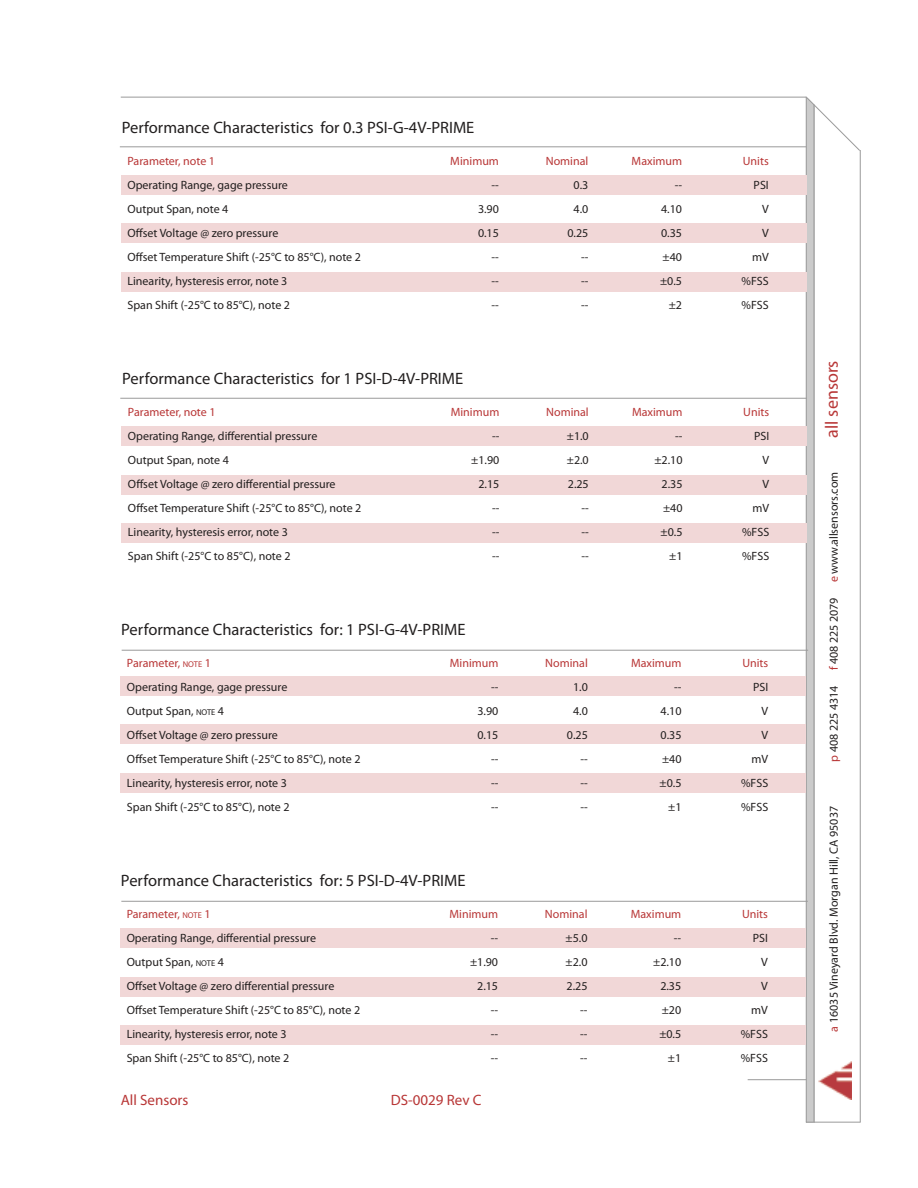
<style>
.page{position:relative;width:918px;height:1188px;background:#fff}
.page>*{position:absolute;margin:0;border:0;box-sizing:border-box;transform-origin:0 0}
.t1{font:18px "Myriad Pro";color:#b83636}
.t2{font:16.5px "Myriad Pro";color:#221f1f}
.t3{font:15px "Myriad Pro";color:#b83636}
.t4{font:12px/24px "Myriad Pro";color:#221f1f;text-align:right}
.t5{font:12px "Myriad Pro";color:#b83636}
.s1{color:#b83636}
.s2{font-size:8.4px;color:#b83636}
.s3{font-size:8.4px}
.s4{font-style:inherit}
</style>
<div class="page">
<div style="left:806px;top:98px;width:8px;height:1024px;background:#cbcbcb"></div>
<hr style="left:121px;top:97px;width:685px;height:1px;background:#9a9a9a">
<hr style="left:806px;top:97px;width:1px;height:1025px;background:#9a9a9a">
<hr style="left:860px;top:150px;width:1px;height:972px;background:#9a9a9a">
<hr style="left:806px;top:1122px;width:55px;height:1px;background:#9a9a9a">
<hr style="left:814px;top:104px;width:1px;height:1018px;background:#9a9a9a">
<svg style="left:805px;top:96px;width:56px;height:56px"></svg>
<img style="left:818px;top:1061px;width:34px;height:39px">
<hr style="left:748px;top:1079px;width:58px;height:1px;background:#9a9a9a">
<div style="left:121px;top:427px;width:686px;height:19px;background:#f1d7d7"></div>
<div style="left:121px;top:524px;width:686px;height:19px;background:#f1d7d7"></div>
<div style="left:121px;top:475px;width:686px;height:19px;background:#f1d7d7"></div>
<hr style="left:120px;top:398px;width:687px;height:1px;background:#9a9a9a">
<div style="left:121px;top:176px;width:685px;height:19px;background:#f1d7d7"></div>
<div style="left:121px;top:273px;width:685px;height:19px;background:#f1d7d7"></div>
<div style="left:121px;top:224px;width:685px;height:19px;background:#f1d7d7"></div>
<hr style="left:120px;top:146px;width:686px;height:1px;background:#9a9a9a">
<div style="left:120px;top:676px;width:686px;height:19px;background:#f1d7d7"></div>
<div style="left:120px;top:773px;width:686px;height:19px;background:#f1d7d7"></div>
<div style="left:120px;top:725px;width:686px;height:19px;background:#f1d7d7"></div>
<hr style="left:122px;top:650px;width:686px;height:1px;background:#9a9a9a">
<div style="left:120px;top:929px;width:686px;height:19px;background:#f1d7d7"></div>
<div style="left:120px;top:1026px;width:686px;height:19px;background:#f1d7d7"></div>
<div style="left:120px;top:977px;width:686px;height:19px;background:#f1d7d7"></div>
<hr style="left:121px;top:901px;width:687px;height:1px;background:#9a9a9a">
<h2 class="t2" style="left:122px;top:117px;width:354px">Performance Characteristics for 0.3 PSI-G-4V-PRIME</h2>
<p class="t5" style="left:128px;top:153px;width:89px">Parameter, note 1</p>
<p class="t4" style="left:128px;top:172px;width:235px;text-align:left">Operating Range, gage pressure<br>Output Span, note 4<br>O昀昀set Voltage @ zero pressure<br>O昀昀set Temperature Shift (-25°C to 85°C), note 2<br>Linearity, hysteresis error, note 3<br>Span Shift (-25°C to 85°C), note 2</p>
<p class="t5" style="left:450px;top:156px;width:50px">Minimum</p>
<p class="t4" style="left:478px;top:174px;width:22px">--<br>3.90<br>0.15 --<br>--<br>--</p>
<h2 class="t2" style="left:122px;top:368px;width:343px">Performance Characteristics for 1 PSI-D-4V-PRIME</h2>
<p class="t5" style="left:128px;top:404px;width:89px">Parameter, note 1</p>
<p class="t4" style="left:128px;top:423px;width:235px;text-align:left">Operating Range, di昀昀erential pressure<br>Output Span, note 4<br>O昀昀set Voltage @ zero di昀昀erential pressure<br>O昀昀set Temperature Shift (-25°C to 85°C), note 2<br>Linearity, hysteresis error, note 3<br>Span Shift (-25°C to 85°C), note 2</p>
<p class="t5" style="left:451px;top:407px;width:50px">Minimum</p>
<p class="t4" style="left:471px;top:425px;width:30px">-- ±1.90<br>2.15 --<br>--<br>--</p>
<h2 class="t2" style="left:121px;top:619px;width:346px">Performance Characteristics for: 1 PSI-G-4V-PRIME</h2>
<p class="t4" style="left:127px;top:651px;width:235px;text-align:left"><span class="s1">Parameter,</span> <span class="s2">NOTE</span> <span class="s1">1<br></span>Operating Range, gage pressure<br>Output Span, <span class="s3">NOTE</span> <span class="s4">4<br></span>O昀昀set Voltage @ zero pressure<br>O昀昀set Temperature Shift (-25°C to 85°C), note 2<br>Linearity, hysteresis error, note 3<br>Span Shift (-25°C to 85°C), note 2</p>
<p class="t5" style="left:450px;top:658px;width:50px">Minimum</p>
<p class="t4" style="left:477px;top:676px;width:22px">--<br>3.90<br>0.15 --<br>--<br>--</p>
<h2 class="t2" style="left:121px;top:870px;width:346px">Performance Characteristics for: 5 PSI-D-4V-PRIME</h2>
<p class="t4" style="left:127px;top:902px;width:235px;text-align:left"><span class="s1">Parameter,</span> <span class="s2">NOTE</span> <span class="s1">1<br></span>Operating Range, di昀昀erential pressure<br>Output Span, <span class="s3">NOTE</span> <span class="s4">4<br></span>O昀昀set Voltage @ zero di昀昀erential pressure<br>O昀昀set Temperature Shift (-25°C to 85°C), note 2<br>Linearity, hysteresis error, note 3<br>Span Shift (-25°C to 85°C), note 2</p>
<p class="t5" style="left:449px;top:909px;width:50px">Minimum</p>
<p class="t4" style="left:470px;top:927px;width:30px">-- ±1.90<br>2.15 --<br>--<br>--</p>
<p class="t3" style="left:121px;top:1094px;width:69px">All Sensors</p>
<p class="t3" style="left:391px;top:1094px;width:92px">DS-0029 Rev C</p>
<p class="t5" style="left:546px;top:156px;width:44px">Nominal</p>
<p class="t4" style="left:567px;top:174px;width:22px">0.3<br>4.0<br>0.25 --<br>--<br>--</p>
<p class="t5" style="left:546px;top:407px;width:44px">Nominal</p>
<p class="t4" style="left:567px;top:425px;width:23px">±1.0 ±2.0<br>2.25 --<br>--<br>--</p>
<p class="t5" style="left:545px;top:658px;width:44px">Nominal</p>
<p class="t4" style="left:567px;top:676px;width:22px">1.0<br>4.0<br>0.25 --<br>--<br>--</p>
<p class="t5" style="left:545px;top:909px;width:44px">Nominal</p>
<p class="t4" style="left:566px;top:927px;width:23px">±5.0 ±2.0<br>2.25 --<br>--<br>--</p>
<p class="t5" style="left:632px;top:156px;width:52px">Maximum</p>
<p class="t4" style="left:660px;top:174px;width:23px">--<br>4.10<br>0.35 ±40 ±0.5 ±2</p>
<p class="t5" style="left:632px;top:407px;width:52px">Maximum</p>
<p class="t4" style="left:654px;top:425px;width:30px">-- ±2.10<br>2.35 ±40 ±0.5 ±1</p>
<p class="t5" style="left:631px;top:658px;width:52px">Maximum</p>
<p class="t4" style="left:660px;top:676px;width:23px">--<br>4.10<br>0.35 ±40 ±0.5 ±1</p>
<p class="t5" style="left:631px;top:909px;width:52px">Maximum</p>
<p class="t4" style="left:653px;top:927px;width:30px">-- ±2.10<br>2.35 ±20 ±0.5 ±1</p>
<p class="t5" style="left:743px;top:156px;width:27px">Units</p>
<p class="t4" style="left:742px;top:172px;width:29px">PSI<br>V<br>V<br>mV %FSS %FSS</p>
<p class="t5" style="left:743px;top:407px;width:27px">Units</p>
<p class="t4" style="left:742px;top:423px;width:29px">PSI<br>V<br>V<br>mV %FSS %FSS</p>
<p class="t5" style="left:742px;top:658px;width:27px">Units</p>
<p class="t4" style="left:741px;top:675px;width:29px">PSI<br>V<br>V<br>mV %FSS %FSS</p>
<p class="t5" style="left:742px;top:909px;width:27px">Units</p>
<p class="t4" style="left:741px;top:926px;width:29px">PSI<br>V<br>V<br>mV %FSS %FSS</p>
<h1 class="t1" style="left:825px;top:438px;width:79px;rotate:-90deg">all sensors</h1>
<p class="t4" style="left:823px;top:582px;width:112px;rotate:-90deg"><span class="s1">e</span> www.allsensors.com</p>
<p class="t4" style="left:823px;top:670px;width:74px;rotate:-90deg"><span class="s1">f</span> 408 225 2079</p>
<p class="t4" style="left:823px;top:762px;width:78px;rotate:-90deg"><span class="s1">p</span> 408 225 4314</p>
<p class="t4" style="left:823px;top:1032px;width:227px;rotate:-90deg"><span class="s1">a</span> 16035 Vineyard Blvd. Morgan Hill, CA 95037</p>
</div>
